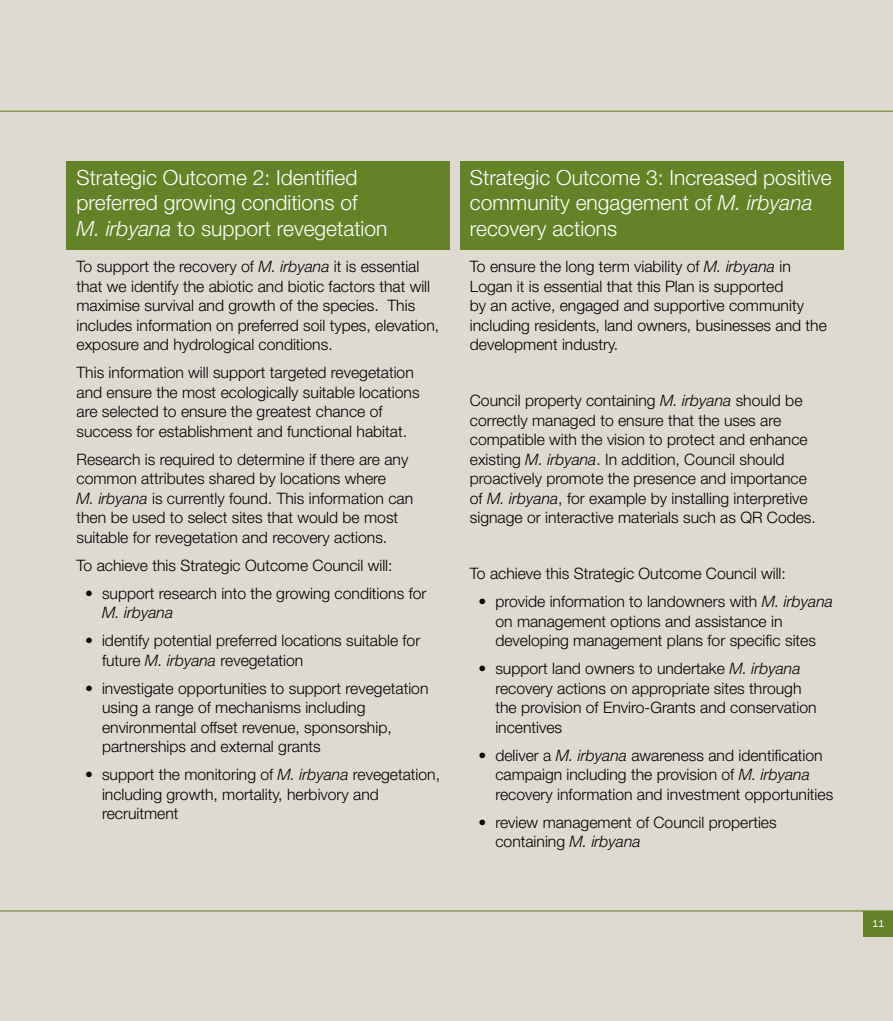
<style>
.page{position:relative;width:893px;height:1021px;background:#fff}
.page>*{position:absolute;margin:0;border:0;box-sizing:border-box;transform-origin:0 0}
.t1{font:300 21px/25.2px "Helvetica Neue LT Std";color:#fff}
.t2{font:300 15.75px/19.5px "Helvetica Neue LT Std";color:#000}
.t3{font:italic 300 15.75px "Helvetica Neue LT Std";color:#000}
.t4{font:10.5px "Franklin Gothic";color:#fff}
.s1{font-style:italic}
</style>
<div class="page">
<div style="left:0;top:0;width:893px;height:1020px;background:#dedad1"></div>
<div style="left:863px;top:910px;width:30px;height:26px;background:#648326"></div>
<hr style="left:0;top:910px;width:893px;height:1px;background:#648326">
<hr style="left:0;top:111px;width:893px;height:1px;background:#648326">
<div style="left:66px;top:162px;width:384px;height:88px;background:#648326"></div>
<div style="left:460px;top:162px;width:383px;height:88px;background:#648326"></div>
<h1 class="t1" style="left:77px;top:165px;width:312px">Strategic Outcome 2: Identified preferred growing conditions of<br><span class="s1">M. irbyana</span> to support revegetation</h1>
<p class="t2" style="left:77px;top:256px;width:364px">To support the recovery of <span class="s1">M. irbyana</span> it is essential that we identify the abiotic and biotic factors that will maximise survival and growth of the species. This includes information on preferred soil types, elevation, exposure and hydrological conditions.</p>
<p class="t2" style="left:77px;top:362px;width:345px">This information will support targeted revegetation and ensure the most ecologically suitable locations are selected to ensure the greatest chance of success for establishment and functional habitat.</p>
<p class="t2" style="left:77px;top:449px;width:338px">Research is required to determine if there are any common attributes shared by locations where<br><span class="s1">M. irbyana</span> is currently found. This information can then be used to select sites that would be most suitable for revegetation and recovery actions.</p>
<p class="t2" style="left:77px;top:555px;width:317px">To achieve this Strategic Outcome Council will:</p>
<p class="t2" style="left:85px;top:583px;width:343px">• support research into the growing conditions for</p>
<p class="t3" style="left:102px;top:603px;width:73px">M. irbyana</p>
<p class="t2" style="left:102px;top:630px;width:320px;text-indent:-17px">• identify potential preferred locations suitable for future <span class="s1">M. irbyana</span> revegetation</p>
<p class="t2" style="left:102px;top:678px;width:328px;text-indent:-17px">• investigate opportunities to support revegetation using a range of mechanisms including environmental offset revenue, sponsorship, partnerships and external grants</p>
<p class="t2" style="left:102px;top:764px;width:340px;text-indent:-17px">• support the monitoring of <span class="s1">M. irbyana</span> revegetation, including growth, mortality, herbivory and recruitment</p>
<h1 class="t1" style="left:470px;top:165px;width:363px">Strategic Outcome 3: Increased positive community engagement of <span class="s1">M. irbyana </span>recovery actions</h1>
<p class="t2" style="left:470px;top:256px;width:359px">To ensure the long term viability of <span class="s1">M. irbyana</span> in Logan it is essential that this Plan is supported<br>by an active, engaged and supportive community including residents, land owners, businesses and the development industry.</p>
<p class="t2" style="left:470px;top:390px;width:348px">Council property containing <span class="s1">M. irbyana</span> should be correctly managed to ensure that the uses are compatible with the vision to protect and enhance existing <span class="s1">M. irbyana</span>. In addition, Council should proactively promote the presence and importance of <span class="s1">M. irbyana</span>, for example by installing interpretive signage or interactive materials such as QR Codes.</p>
<p class="t2" style="left:470px;top:563px;width:317px">To achieve this Strategic Outcome Council will:</p>
<p class="t2" style="left:495px;top:591px;width:339px;text-indent:-17px">• provide information to landowners with <span class="s1">M. irbyana </span>on management options and assistance in developing management plans for specific sites</p>
<p class="t2" style="left:495px;top:658px;width:323px;text-indent:-17px">• support land owners to undertake <span class="s1">M. irbyana </span>recovery actions on appropriate sites through the provision of Enviro-Grants and conservation incentives</p>
<p class="t2" style="left:495px;top:745px;width:339px;text-indent:-17px">• deliver a <span class="s1">M. irbyana</span> awareness and identification campaign including the provision of <span class="s1">M. irbyana </span>recovery information and investment opportunities</p>
<p class="t2" style="left:495px;top:812px;width:283px;text-indent:-17px">• review management of Council properties containing <span class="s1">M. irbyana</span></p>
<p class="t4" style="left:872px;top:917px;width:14px">11</p>
</div>
